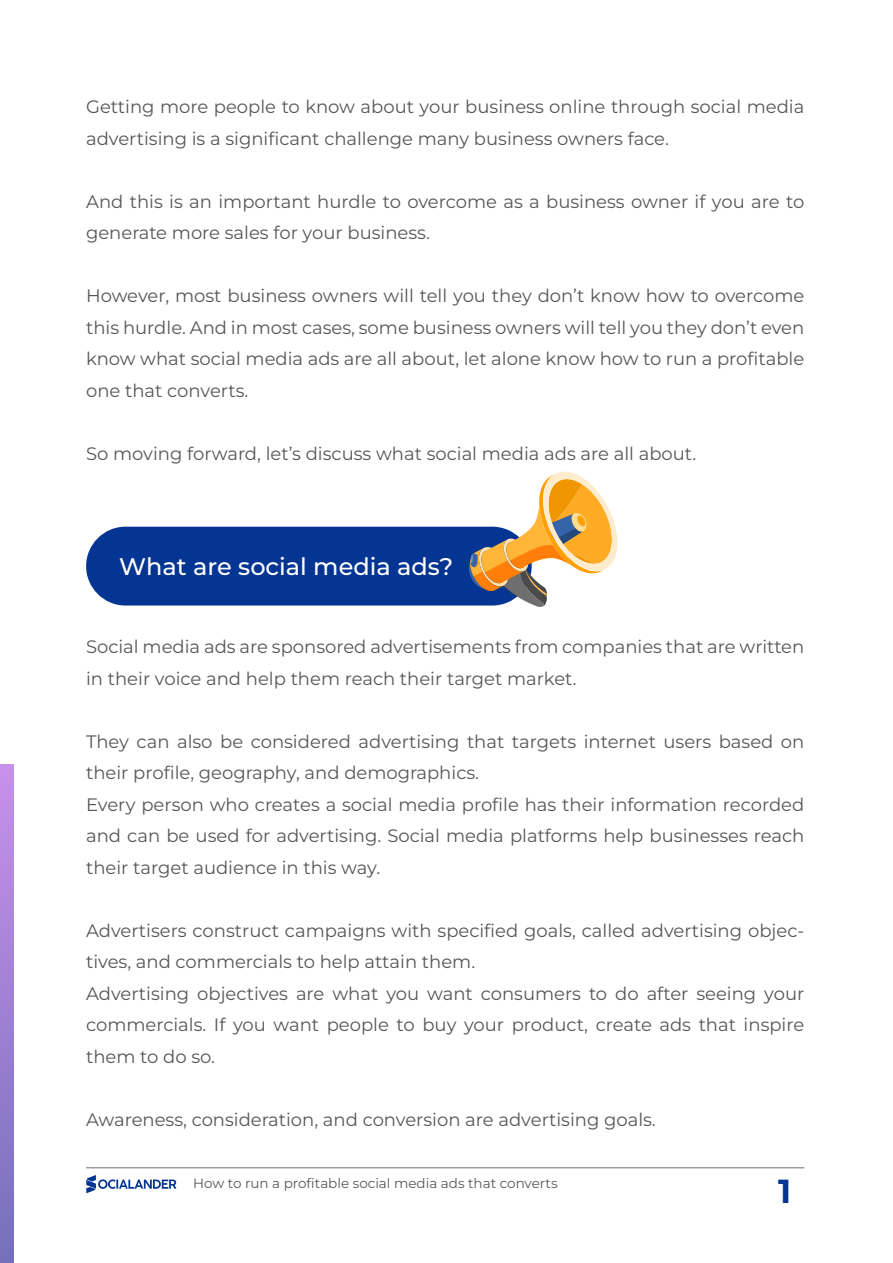
<style>
.page{position:relative;width:893px;height:1263px;background:#fff}
.page>*{position:absolute;margin:0;border:0;box-sizing:border-box;transform-origin:0 0}
.t1{font:100 33.3px "Montserrat";color:#053592}
.t2{font:100 24px "Montserrat";color:#fff}
.t3{font:100 18px/31.5px "Montserrat";color:#575756}
.t4{font:100 13.5px "Montserrat";color:#575756}
</style>
<div class="page">
<div style="left:86px;top:527px;width:446px;height:78px;background:#053592;border-radius:39px"></div>
<svg style="left:0;top:764px;width:14px;height:499px;background:#9e80d1"></svg>
<svg style="left:86px;top:1175px;width:90px;height:18px"></svg>
<hr style="left:86px;top:1167px;width:718px;height:1px;background:#706f6f">
<svg style="left:469px;top:471px;width:149px;height:136px"></svg>
<p class="t3" style="left:86px;top:90px;width:720px">Getting more people to know about your business online through social media advertising is a significant challenge many business owners face.</p>
<p class="t3" style="left:86px;top:185px;width:720px">And this is an important hurdle to overcome as a business owner if you are to generate more sales for your business.</p>
<p class="t3" style="left:86px;top:279px;width:720px;text-align:justify">However, most business owners will tell you they don’t know how to overcome this hurdle. And in most cases, some business owners will tell you they don’t even know what social media ads are all about, let alone know how to run a profitable one that converts.</p>
<p class="t3" style="left:86px;top:437px;width:612px">So moving forward, let’s discuss what social media ads are all about.</p>
<h2 class="t2" style="left:119px;top:550px;width:336px">What are social media ads?</h2>
<p class="t3" style="left:86px;top:631px;width:720px">Social media ads are sponsored advertisements from companies that are written in their voice and help them reach their target market.</p>
<p class="t3" style="left:86px;top:725px;width:720px">They can also be considered advertising that targets internet users based on their profile, geography, and demographics.<br>Every person who creates a social media profile has their information recorded and can be used for advertising. Social media platforms help businesses reach their target audience in this way.</p>
<p class="t3" style="left:86px;top:914px;width:720px">Advertisers construct campaigns with specified goals, called advertising objec&shy;tives, and commercials to help attain them.<br>Advertising objectives are what you want consumers to do after seeing your commercials. If you want people to buy your product, create ads that inspire them to do so.</p>
<p class="t3" style="left:86px;top:1103px;width:571px">Awareness, consideration, and conversion are advertising goals.</p>
<p class="t4" style="left:193px;top:1174px;width:366px">How to run a profitable social media ads that converts</p>
<h1 class="t1" style="left:778px;top:1169px;width:15px">1</h1>
</div>
